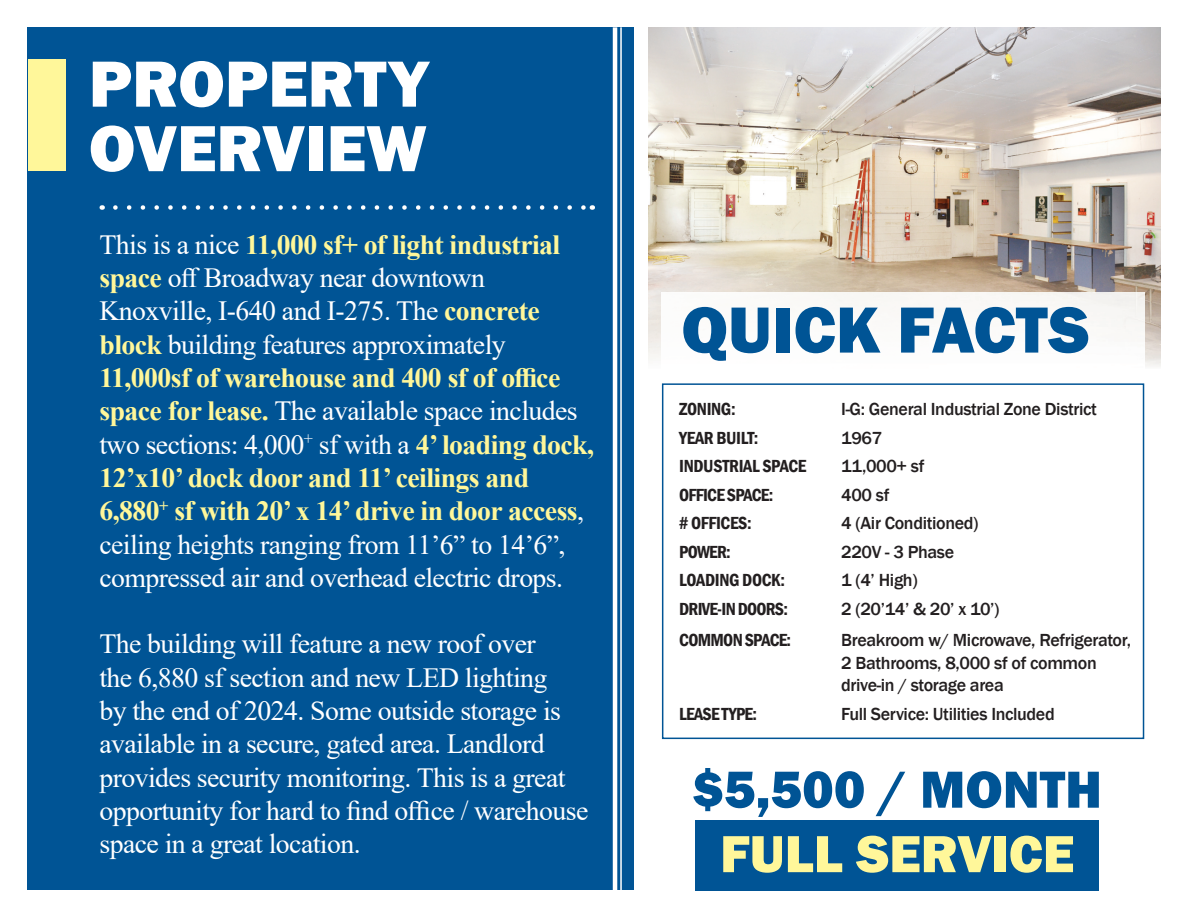
<style>
.page{position:relative;width:1188px;height:918px;background:#fff}
.page>*{position:absolute;margin:0;border:0;box-sizing:border-box;transform-origin:0 0}
.t1{font:800 67.5px/64.5px "Franklin Gothic";color:#fff}
.t2{font:800 67.5px "Franklin Gothic";color:#005495}
.t3{font:800 54px "Franklin Gothic";color:#005495}
.t4{font:800 54px "Franklin Gothic";color:#fff79a}
.t5{font:27.75px/33.3px "Times New Roman";letter-spacing:-.02em;color:#fff}
.t6{font:500 18px/22.5px "Franklin Gothic";letter-spacing:-.02em;color:#231f20}
.t7{font:600 condensed 18px "Franklin Gothic";letter-spacing:-.035em;color:#231f20}
.s1{font-weight:700;color:#fff79a}
</style>
<div class="page">
<div style="left:696px;top:820px;width:403px;height:71px;background:#005495"></div>
<div style="left:28px;top:28px;width:606px;height:862px;background:#005495"></div>
<hr style="left:620px;top:27px;width:2px;height:864px;background:#fff">
<hr style="left:613px;top:27px;width:4px;height:864px;background:#fff">
<div style="left:28px;top:59px;width:37px;height:112px;background:#fff79a"></div>
<svg style="left:115px;top:205px;width:470px;height:5px"></svg>
<img style="left:648px;top:27px;width:462px;height:146px">
<img style="left:1110px;top:27px;width:51px;height:340px">
<img style="left:648px;top:173px;width:154px;height:147px">
<img style="left:802px;top:173px;width:308px;height:120px">
<img style="left:662px;top:293px;width:482px;height:74px">
<div style="left:662px;top:383px;width:482px;height:356px;border:2px solid #005495"></div>
<h1 class="t1" style="left:89px;top:52px;width:341px">PROPERTY<br>OVERVIEW</h1>
<p class="t5" style="left:99px;top:227px;width:496px">This is a nice <span class="s1">11,000 sf+ of light industrial space</span> off Broadway near downtown Knoxville, I-640 and I-275. The <span class="s1">concrete block</span> building features approximately <span class="s1">11,000sf of warehouse and 400 sf of office space for lease.</span> The available space includes two sections: 4,000<sup>+</sup> sf with a <span class="s1">4’ loading dock, 12’x10’ dock door and 11’ ceilings and 6,880</span><sup>+</sup> <span class="s1">sf with 20’ x 14’ drive in door access</span>, ceiling heights ranging from 11’6” to 14’6”, compressed air and overhead electric drops.</p>
<p class="t5" style="left:99px;top:627px;width:491px">The building will feature a new roof over<br>the 6,880 sf section and new LED lighting<br>by the end of 2024. Some outside storage is available in a secure, gated area. Landlord provides security monitoring. This is a great opportunity for hard to find office / warehouse space in a great location.</p>
<h1 class="t2" style="left:681px;top:286px;width:410px">QUICK FACTS</h1>
<p class="t7" style="left:679px;top:397px;width:58px">ZONING:</p>
<p class="t6" style="left:841px;top:398px;width:257px">I-G: General Industrial Zone District</p>
<p class="t7" style="left:679px;top:426px;width:81px">YEAR BUILT:</p>
<p class="t6" style="left:841px;top:427px;width:43px">1967</p>
<p class="t7" style="left:679px;top:454px;width:129px">INDUSTRIAL SPACE</p>
<p class="t6" style="left:841px;top:455px;width:85px">11,000+ sf</p>
<p class="t7" style="left:679px;top:483px;width:96px">OFFICE SPACE:</p>
<p class="t6" style="left:841px;top:484px;width:50px">400 sf</p>
<p class="t7" style="left:679px;top:511px;width:74px"># OFFICES:</p>
<p class="t6" style="left:841px;top:512px;width:139px">4 (Air Conditioned)</p>
<p class="t7" style="left:679px;top:540px;width:53px">POWER:</p>
<p class="t6" style="left:841px;top:541px;width:114px">220V - 3 Phase</p>
<p class="t7" style="left:679px;top:568px;width:107px">LOADING DOCK:</p>
<p class="t6" style="left:841px;top:569px;width:78px">1 (4’ High)</p>
<p class="t7" style="left:679px;top:597px;width:110px">DRIVE-IN DOORS:</p>
<p class="t6" style="left:841px;top:598px;width:160px">2 (20’14’ &amp; 20’ x 10’)</p>
<p class="t7" style="left:679px;top:628px;width:113px">COMMON SPACE:</p>
<p class="t6" style="left:841px;top:629px;width:291px">Breakroom w/ Microwave, Refrigerator,<br>2 Bathrooms, 8,000 sf of common drive-in / storage area</p>
<p class="t7" style="left:679px;top:702px;width:79px">LEASE TYPE:</p>
<p class="t6" style="left:841px;top:703px;width:215px">Full Service: Utilities Included</p>
<h2 class="t3" style="left:692px;top:755px;width:411px">$5,500 / MONTH</h2>
<h2 class="t4" style="left:720px;top:819px;width:356px">FULL SERVICE</h2>
</div>
